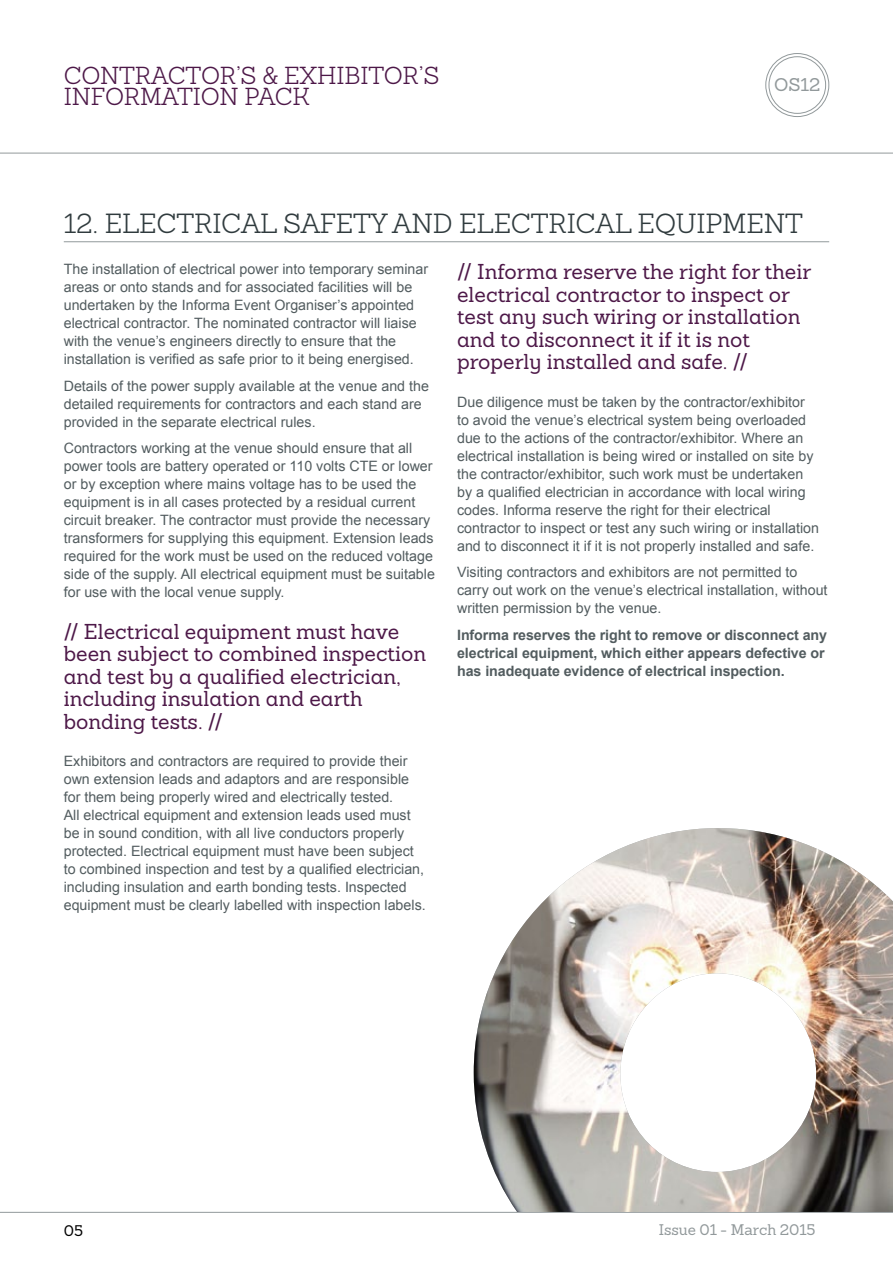
<style>
.page{position:relative;width:893px;height:1263px;background:#fff}
.page>*{position:absolute;margin:0;border:0;box-sizing:border-box;transform-origin:0 0}
.t1{font:300 27px "Sanchez";letter-spacing:-.005em;color:#303b3e}
.t2{font:300 24px "Sanchez";letter-spacing:-.005em;color:#4d1848}
.t3{font:21px/22.5px "Sanchez";color:#4d1848}
.t4{font:18px "Sanchez";color:#92999b}
.t5{font:15px "Sanchez";color:#92999b}
.t6{font:15px "Sanchez";color:#000}
.t7{font:14.25px/18px "Arial";color:#525c5f}
.t8{font:700 14.25px/18px "Arial";letter-spacing:-.005em;color:#525c5f}
</style>
<div class="page">
<hr style="left:0;top:1212px;width:893px;height:1px;background:#92999b">
<hr style="left:0;top:153px;width:893px;height:1px;background:#92999b">
<div style="left:765px;top:53px;width:64px;height:64px;border:1px solid #92999b;border-radius:50%"></div>
<div style="left:769px;top:56px;width:57px;height:58px;border:1px solid #92999b;border-radius:50%"></div>
<hr style="left:64px;top:241px;width:765px;height:1px;background:#92999b">
<img style="left:474px;top:828px;width:419px;height:384px">
<h2 class="t2" style="left:64px;top:60px;width:377px">CONTRACTOR’S &amp; EXHIBITOR’S</h2>
<h2 class="t2" style="left:64px;top:81px;width:247px">INFORMATION PACK</h2>
<p class="t4" style="left:774px;top:73px;width:48px">OS12</p>
<h1 class="t1" style="left:64px;top:206px;width:741px">12. ELECTRICAL SAFETY AND ELECTRICAL EQUIPMENT</h1>
<p class="t7" style="left:64px;top:260px;width:366px">The installation of electrical power into temporary seminar areas or onto stands and for associated facilities will be undertaken by the Informa Event Organiser’s appointed electrical contractor. The nominated contractor will liaise with the venue’s engineers directly to ensure that the installation is verified as safe prior to it being energised.</p>
<p class="t7" style="left:64px;top:377px;width:367px">Details of the power supply available at the venue and the detailed requirements for contractors and each stand are provided in the separate electrical rules.</p>
<p class="t7" style="left:64px;top:439px;width:373px">Contractors working at the venue should ensure that all power tools are battery operated or 110 volts CTE or lower or by exception where mains voltage has to be used the equipment is in all cases protected by a residual current circuit breaker. The contractor must provide the necessary transformers for supplying this equipment. Extension leads required for the work must be used on the reduced voltage side of the supply. All electrical equipment must be suitable for use with the local venue supply.</p>
<h3 class="t3" style="left:64px;top:620px;width:364px">// Electrical equipment must have been subject to combined inspection and test by a qualified electrician, including insulation and earth bonding tests. //</h3>
<p class="t7" style="left:64px;top:752px;width:363px">Exhibitors and contractors are required to provide their own extension leads and adaptors and are responsible for them being properly wired and electrically tested.<br>All electrical equipment and extension leads used must be in sound condition, with all live conductors properly protected. Electrical equipment must have been subject to combined inspection and test by a qualified electrician, including insulation and earth bonding tests. Inspected equipment must be clearly labelled with inspection labels.</p>
<h3 class="t3" style="left:457px;top:260px;width:356px">// Informa reserve the right for their electrical contractor to inspect or test any such wiring or installation and to disconnect it if it is not properly installed and safe. //</h3>
<p class="t7" style="left:457px;top:393px;width:363px">Due diligence must be taken by the contractor/exhibitor to avoid the venue’s electrical system being overloaded due to the actions of the contractor/exhibitor. Where an electrical installation is being wired or installed on site by the contractor/exhibitor, such work must be undertaken by a qualified electrician in accordance with local wiring codes. Informa reserve the right for their electrical contractor to inspect or test any such wiring or installation and to disconnect it if it is not properly installed and safe.</p>
<p class="t7" style="left:457px;top:563px;width:372px">Visiting contractors and exhibitors are not permitted to carry out work on the venue’s electrical installation, without written permission by the venue.</p>
<p class="t8" style="left:457px;top:626px;width:372px">Informa reserves the right to remove or disconnect any electrical equipment, which either appears defective or has inadequate evidence of electrical inspection.</p>
<p class="t6" style="left:64px;top:1220px;width:21px">05</p>
<p class="t5" style="left:659px;top:1220px;width:158px">Issue 01 - March 2015</p>
</div>
